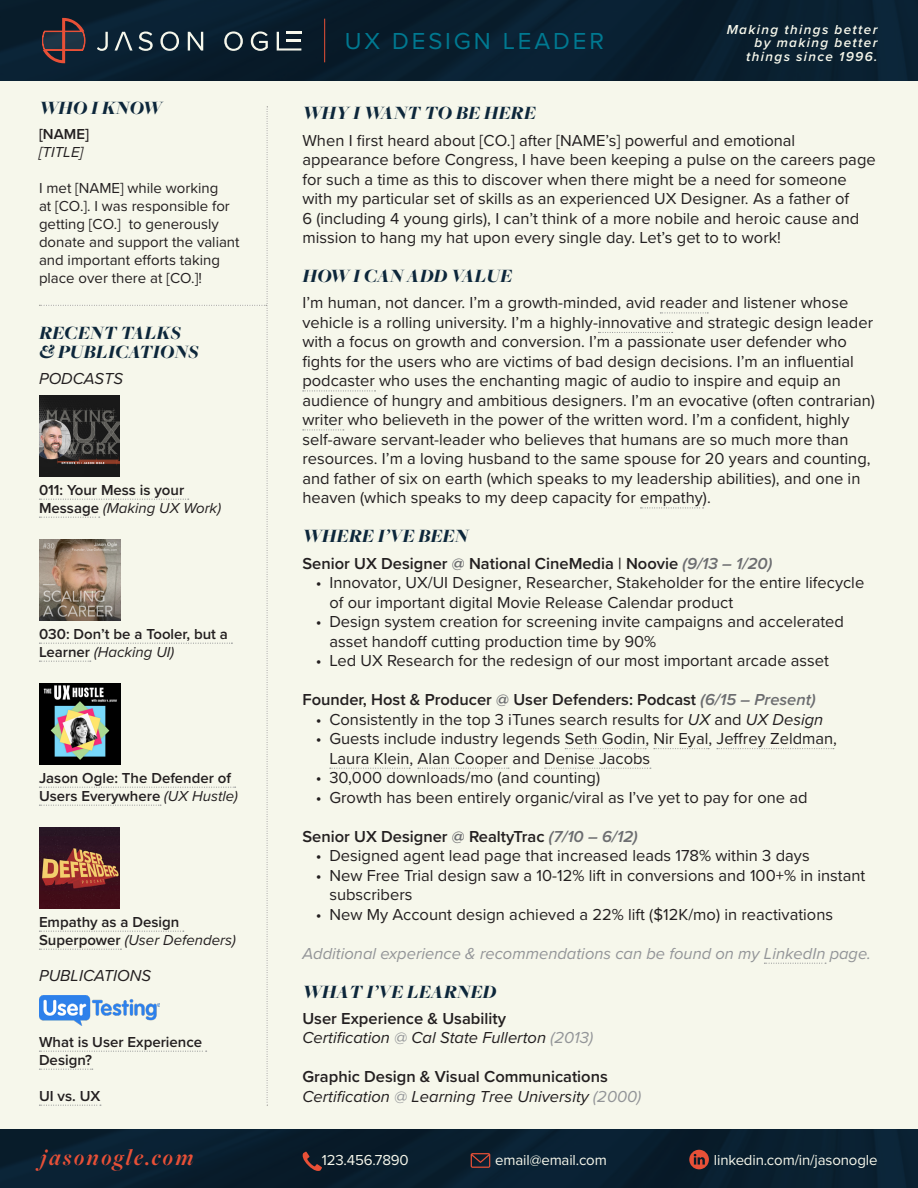
<style>
.page{position:relative;width:918px;height:1188px;background:#f6f7eb}
.page>*{position:absolute;margin:0;border:0;box-sizing:border-box;transform-origin:0 0}
.t1{font:24px "Proxima Nova";letter-spacing:.12em;color:#007991}
.t2{font:italic 700 24px "Freight Big Pro";letter-spacing:.1em;color:#e85037}
.t3{font:italic 900 19.5px "Freight Big Pro";color:#0d273b}
.t4{font:16.5px/19.5px "Proxima Nova";color:#231f20}
.t5{font:600 16.5px "Proxima Nova";color:#231f20}
.t6{font:italic 16.5px "Proxima Nova";color:#231f20}
.t7{font:italic 16.5px "Proxima Nova";color:#939598}
.t8{font:600 15px/18px "Proxima Nova";color:#231f20}
.t9{font:15px/18px "Proxima Nova";color:#231f20}
.t10{font:15px "Proxima Nova";letter-spacing:-.01em;color:#f6f7eb}
.t11{font:italic 15px "Proxima Nova";color:#231f20}
.t12{font:italic 600 13.5px/13.5px "Proxima Nova";letter-spacing:.1em;color:#f6f7eb;text-align:right}
.s1{font-weight:400;font-style:italic}
.s2{color:#6c6d70}
.s3{font-style:italic;color:#6c6d70}
.s4{font-style:italic}
.s5{color:#939598}
</style>
<div class="page">
<svg style="left:660px;top:313px;width:48px;height:1px"></svg>
<svg style="left:598px;top:332px;width:75px;height:1px"></svg>
<svg style="left:303px;top:391px;width:73px;height:1px"></svg>
<svg style="left:303px;top:430px;width:41px;height:1px"></svg>
<svg style="left:641px;top:508px;width:63px;height:1px"></svg>
<svg style="left:565px;top:748px;width:81px;height:1px"></svg>
<svg style="left:654px;top:748px;width:55px;height:1px"></svg>
<svg style="left:717px;top:748px;width:117px;height:1px"></svg>
<svg style="left:330px;top:768px;width:80px;height:1px"></svg>
<svg style="left:418px;top:768px;width:91px;height:1px"></svg>
<svg style="left:545px;top:768px;width:106px;height:1px"></svg>
<svg style="left:764px;top:963px;width:62px;height:1px"></svg>
<div style="left:0;top:0;width:918px;height:81px;background:#091f30"></div>
<div style="left:0;top:1130px;width:918px;height:58px;background:#092030"></div>
<svg style="left:42px;top:18px;width:43px;height:45px;background:#423138"></svg>
<svg style="left:97px;top:32px;width:11px;height:19px"></svg>
<svg style="left:115px;top:32px;width:18px;height:19px"></svg>
<svg style="left:139px;top:32px;width:14px;height:19px"></svg>
<svg style="left:160px;top:31px;width:19px;height:20px"></svg>
<svg style="left:188px;top:32px;width:15px;height:19px"></svg>
<svg style="left:224px;top:31px;width:19px;height:20px"></svg>
<svg style="left:251px;top:31px;width:17px;height:20px"></svg>
<svg style="left:277px;top:32px;width:24px;height:19px"></svg>
<hr style="left:324px;top:19px;width:1px;height:43px;background:#e85037">
<svg style="left:689px;top:1150px;width:20px;height:19px"></svg>
<svg style="left:471px;top:1153px;width:19px;height:15px"></svg>
<svg style="left:303px;top:1152px;width:19px;height:19px"></svg>
<svg style="left:39px;top:106px;width:229px;height:1000px"></svg>
<h1 class="t3" style="left:39px;top:95px;width:124px">WHO I KNOW</h1>
<p class="t8" style="left:39px;top:125px;width:51px">[NAME]</p>
<p class="t11" style="left:39px;top:141px;width:46px">[TITLE]</p>
<p class="t9" style="left:39px;top:178px;width:202px">I met [NAME] while working<br>at [CO.]. I was responsible for getting [CO.] to generously donate and support the valiant and important efforts taking place over there at [CO.]!</p>
<h1 class="t3" style="left:39px;top:319px;width:143px">RECENT TALKS</h1>
<h1 class="t3" style="left:39px;top:339px;width:161px">&amp; PUBLICATIONS</h1>
<p class="t6" style="left:39px;top:367px;width:86px">PODCASTS</p>
<p class="t8" style="left:39px;top:480px;width:184px">011: Your Mess is your<br>Message <span class="s1">(Making UX Work)</span></p>
<p class="t8" style="left:39px;top:624px;width:190px">030: Don’t be a Tooler, but a<br>Learner <span class="s1">(Hacking UI)</span></p>
<p class="t8" style="left:39px;top:768px;width:201px">Jason Ogle: The Defender of<br>Users Everywhere <span class="s1">(UX Hustle)</span></p>
<p class="t8" style="left:39px;top:912px;width:198px">Empathy as a Design<br>Superpower <span class="s1">(User Defenders)</span></p>
<p class="t6" style="left:39px;top:963px;width:114px">PUBLICATIONS</p>
<p class="t8" style="left:39px;top:1032px;width:165px">What is User Experience<br>Design?</p>
<p class="t8" style="left:39px;top:1086px;width:63px">UI vs. UX</p>
<p class="t1" style="left:345px;top:23px;width:261px">UX DESIGN LEADER</p>
<p class="t12" style="left:727px;top:22px;width:152px">Making things better by making better things since 1996.</p>
<h1 class="t3" style="left:302px;top:100px;width:235px">WHY I WANT TO BE HERE</h1>
<p class="t4" style="left:302px;top:130px;width:575px">When I first heard about [CO.] after [NAME’s] powerful and emotional appearance before Congress, I have been keeping a pulse on the careers page for such a time as this to discover when there might be a need for someone with my particular set of skills as an experienced UX Designer. As a father of<br>6 (including 4 young girls), I can’t think of a more nobile and heroic cause and mission to hang my hat upon every single day. Let’s get to to work!</p>
<h1 class="t3" style="left:302px;top:263px;width:211px">HOW I CAN ADD VALUE</h1>
<p class="t4" style="left:302px;top:292px;width:574px">I’m human, not dancer. I’m a growth-minded, avid reader and listener whose vehicle is a rolling university. I’m a highly-innovative and strategic design leader with a focus on growth and conversion. I’m a passionate user defender who fights for the users who are victims of bad design decisions. I’m an influential podcaster who uses the enchanting magic of audio to inspire and equip an audience of hungry and ambitious designers. I’m an evocative (often contrarian) writer who believeth in the power of the written word. I’m a confident, highly self-aware servant-leader who believes that humans are so much more than resources. I’m a loving husband to the same spouse for 20 years and counting, and father of six on earth (which speaks to my leadership abilities), and one in heaven (which speaks to my deep capacity for empathy).</p>
<h1 class="t3" style="left:302px;top:523px;width:168px">WHERE I’VE BEEN</h1>
<p class="t5" style="left:302px;top:551px;width:471px">Senior UX Designer <span class="s2">@</span> National CineMedia | Noovie <span class="s3">(9/13 – 1/20)</span></p>
<p class="t4" style="left:329px;top:572px;width:536px;text-indent:-14px">• Innovator, UX/UI Designer, Researcher, Stakeholder for the entire lifecycle of our important digital Movie Release Calendar product</p>
<p class="t4" style="left:329px;top:611px;width:516px;text-indent:-14px">• Design system creation for screening invite campaigns and accelerated asset handoff cutting production time by 90%</p>
<p class="t4" style="left:316px;top:650px;width:515px">• Led UX Research for the redesign of our most important arcade asset</p>
<p class="t5" style="left:302px;top:687px;width:515px">Founder, Host &amp; Producer <span class="s2">@</span> User Defenders: Podcast <span class="s3">(6/15 – Present)</span></p>
<p class="t4" style="left:316px;top:709px;width:509px">• Consistently in the top 3 iTunes search results for <span class="s4">UX</span> and <span class="s4">UX Design</span></p>
<p class="t4" style="left:329px;top:728px;width:509px;text-indent:-14px">• Guests include industry legends Seth Godin, Nir Eyal, Jeffrey Zeldman,<br>Laura Klein, Alan Cooper and Denise Jacobs</p>
<p class="t4" style="left:316px;top:767px;width:286px">• 30,000 downloads/mo (and counting)</p>
<p class="t4" style="left:316px;top:787px;width:493px">• Growth has been entirely organic/viral as I’ve yet to pay for one ad</p>
<p class="t5" style="left:302px;top:824px;width:337px">Senior UX Designer <span class="s2">@</span> RealtyTrac <span class="s3">(7/10 – 6/12)</span></p>
<p class="t4" style="left:316px;top:845px;width:495px">• Designed agent lead page that increased leads 178% within 3 days</p>
<p class="t4" style="left:329px;top:865px;width:537px;text-indent:-14px">• New Free Trial design saw a 10-12% lift in conversions and 100+% in instant subscribers</p>
<p class="t4" style="left:316px;top:904px;width:519px">• New My Account design achieved a 22% lift ($12K/mo) in reactivations</p>
<p class="t7" style="left:302px;top:941px;width:570px">Additional experience &amp; recommendations can be found on my LinkedIn page.</p>
<h1 class="t3" style="left:302px;top:979px;width:196px">WHAT I’VE LEARNED</h1>
<p class="t5" style="left:302px;top:1006px;width:205px">User Experience &amp; Usability</p>
<p class="t6" style="left:302px;top:1026px;width:292px">Certification <span class="s5">@</span> Cal State Fullerton <span class="s5">(2013)</span></p>
<p class="t5" style="left:302px;top:1065px;width:307px">Graphic Design &amp; Visual Communications</p>
<p class="t6" style="left:302px;top:1084px;width:341px">Certification <span class="s5">@</span> Learning Tree University <span class="s5">(2000)</span></p>
<p class="t2" style="left:40px;top:1141px;width:154px">jasonogle.com</p>
<p class="t10" style="left:322px;top:1149px;width:88px">123.456.7890</p>
<p class="t10" style="left:495px;top:1149px;width:113px">email@email.com</p>
<p class="t10" style="left:714px;top:1149px;width:165px">linkedin.com/in/jasonogle</p>
</div>
